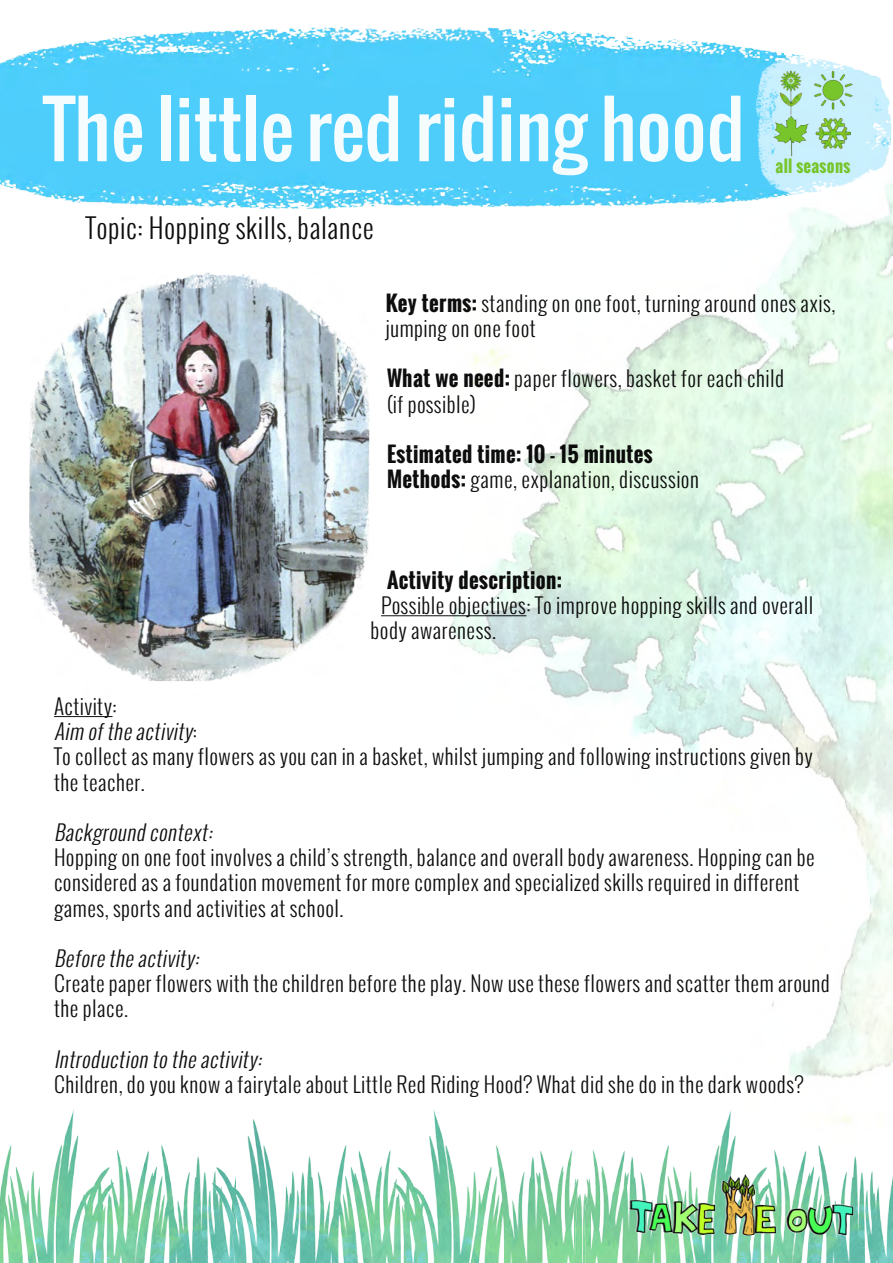
<style>
.page{position:relative;width:893px;height:1263px;background:#fff}
.page>*{position:absolute;margin:0;border:0;box-sizing:border-box;transform-origin:0 0}
.t1{font:75px "Oswald";color:#fff}
.t2{font:300 27px "Oswald";letter-spacing:.02em;color:#000}
.t3{font:300 21px/25.2px "Oswald";letter-spacing:.02em;color:#000}
.t4{font:700 21px/25.2px "Oswald";letter-spacing:.02em;color:#000}
.t5{font:italic 300 21px "Oswald";color:#000}
.t6{font:700 16.5px "Oswald";letter-spacing:.02em;color:#78c52b}
.s1{font-weight:700}
.s2{font-weight:300}
.s3{font-style:italic}
</style>
<div class="page">
<img style="left:446px;top:211px;width:447px;height:867px">
<img style="left:0;top:1109px;width:211px;height:154px">
<img style="left:590px;top:1110px;width:303px;height:153px">
<img style="left:211px;top:1110px;width:379px;height:153px">
<hr style="left:381px;top:615px;width:145px;height:1px;background:#000">
<hr style="left:54px;top:716px;width:59px;height:1px;background:#000">
<img style="left:0;top:27px;width:893px;height:184px">
<img style="left:628px;top:1171px;width:227px;height:69px">
<img style="left:29px;top:272px;width:353px;height:410px">
<img style="left:754px;top:44px;width:139px;height:163px">
<img style="left:774px;top:68px;width:36px;height:46px">
<img style="left:772px;top:114px;width:38px;height:44px">
<img style="left:814px;top:70px;width:38px;height:40px">
<img style="left:815px;top:117px;width:35px;height:35px">
<h1 class="t1" style="left:43px;top:72px;width:703px">The little red riding hood</h1>
<p class="t2" style="left:86px;top:210px;width:290px">Topic: Hopping skills, balance</p>
<p class="t6" style="left:775px;top:154px;width:77px">all seasons</p>
<p class="t3" style="left:386px;top:290px;width:451px"><span class="s1">Key terms:</span> standing on one foot, turning around ones axis, jumping on one foot</p>
<p class="t3" style="left:387px;top:366px;width:399px"><span class="s1">What we need:</span> paper flowers, basket for each child (if possible)</p>
<p class="t4" style="left:387px;top:442px;width:314px">Estimated time: 10 - 15 minutes<br>Methods: <span class="s2">game, explanation, discussion</span></p>
<p class="t4" style="left:387px;top:568px;width:177px">Activity description:</p>
<p class="t3" style="left:370px;top:593px;width:444px;text-indent:10px">Possible objectives: To improve hopping skills and overall body awareness.</p>
<p class="t3" style="left:54px;top:694px;width:760px">Activity:<br><span class="s3">Aim ofthe activity</span>:<br>To collect as many flowers as you can in a basket, whilst jumping and following instructions given by the teacher.</p>
<p class="t5" style="left:54px;top:818px;width:165px">Background context:</p>
<p class="t3" style="left:54px;top:845px;width:762px">Hopping on one foot involves a child’s strength, balance and overall body awareness. Hopping can be considered as a foundation movement for more complex and specialized skills required in different games, sports and activities at school.</p>
<p class="t5" style="left:54px;top:944px;width:151px">Before the activity:</p>
<p class="t3" style="left:54px;top:971px;width:778px">Create paper flowers with the children before the play. Now use these flowers and scatter them around the place.</p>
<p class="t5" style="left:54px;top:1045px;width:214px">Introduction to the activity:</p>
<p class="t3" style="left:54px;top:1072px;width:751px">Children, do you know a fairytale about Little Red Riding Hood? What did she do in the dark woods?</p>
</div>
